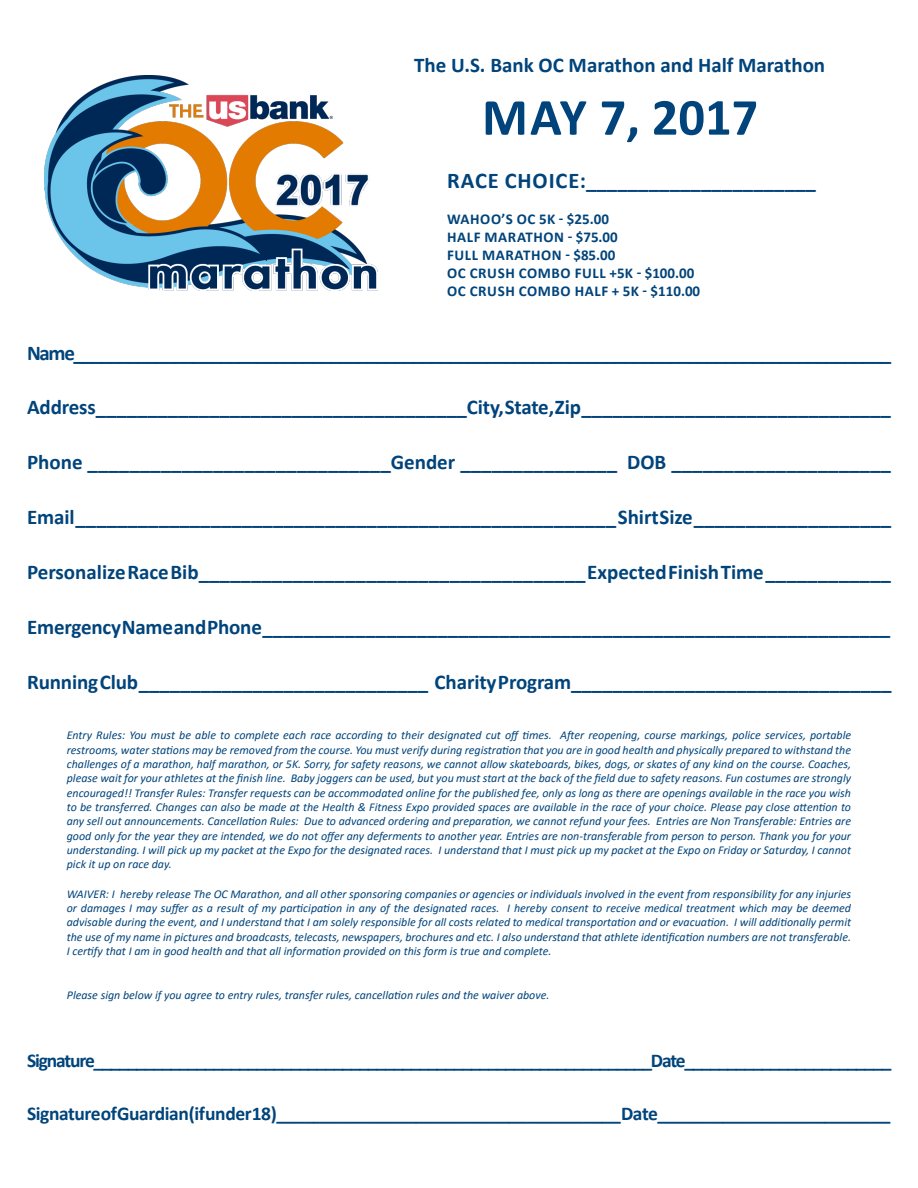
<style>
.page{position:relative;width:918px;height:1188px;background:#fff}
.page>*{position:absolute;margin:0;border:0;box-sizing:border-box;transform-origin:0 0}
.Paragraph_Style_2{font:700 52.5px "Calibri";color:#00447b}
.Paragraph_Style_2-2{font:700 21px "Calibri";letter-spacing:-.005em;color:#00447b}
.Paragraph_Style_3{font:700 19.5px "Calibri";letter-spacing:-.06em;color:#00447b}
.Paragraph_Style_3-2{font:700 19.5px "Calibri";letter-spacing:-.02em;color:#00447b}
.Paragraph_Style_2-3{font:700 15px "Calibri";letter-spacing:.04em;color:#00447b}
.Paragraph_Style_3-3{font:italic 12px/14.4px "Calibri";color:#00447b;text-align:justify}
.s1{font-size:22.5px}
</style>
<div class="page">
<img style="left:44px;top:75px;width:333px;height:216px">
<p class="Paragraph_Style_2-2" style="left:414px;top:50px;width:413px">The U.S. Bank OC Marathon and Half Marathon</p>
<p class="Paragraph_Style_2" style="left:482px;top:80px;width:278px">MAY 7, 2017</p>
<p class="Paragraph_Style_2-2" style="left:447px;top:166px;width:370px"><span class="s1">RACE CHOICE:</span>______________________</p>
<p class="Paragraph_Style_2-3" style="left:447px;top:208px;width:163px">WAHOO’S OC 5K - $25.00</p>
<p class="Paragraph_Style_2-3" style="left:447px;top:226px;width:172px">HALF MARATHON - $75.00</p>
<p class="Paragraph_Style_2-3" style="left:447px;top:244px;width:170px">FULL MARATHON - $85.00</p>
<p class="Paragraph_Style_2-3" style="left:447px;top:262px;width:249px">OC CRUSH COMBO FULL +5K - $100.00</p>
<p class="Paragraph_Style_2-3" style="left:447px;top:280px;width:255px">OC CRUSH COMBO HALF + 5K - $110.00</p>
<p class="Paragraph_Style_2-2" style="left:27px;top:338px;width:866px">Name _________________________________________________________________________________________</p>
<p class="Paragraph_Style_2-2" style="left:27px;top:393px;width:866px">Address____________________________________City, State, Zip ______________________________</p>
<p class="Paragraph_Style_2-2" style="left:27px;top:448px;width:865px">Phone _____________________________Gender _______________ DOB _____________________</p>
<p class="Paragraph_Style_2-2" style="left:27px;top:502px;width:866px">Email ____________________________________________________ Shirt Size ___________________</p>
<p class="Paragraph_Style_2-2" style="left:27px;top:557px;width:865px">Personalize Race Bib_____________________________________ Expected Finish Time ____________</p>
<p class="Paragraph_Style_2-2" style="left:27px;top:612px;width:865px">Emergency Name and Phone _____________________________________________________________</p>
<p class="Paragraph_Style_2-2" style="left:27px;top:667px;width:866px">Running Club ____________________________ Charity Program_______________________________</p>
<p class="Paragraph_Style_3-3" style="left:67px;top:728px;width:786px">Entry Rules: You must be able to complete each race according to their designated cut off times. After reopening, course markings, police services, portable restrooms, water stations may be removed from the course. You must verify during registration that you are in good health and physically prepared to withstand the challenges of a marathon, half marathon, or 5K. Sorry, for safety reasons, we cannot allow skateboards, bikes, dogs, or skates of any kind on the course. Coaches, please wait for your athletes at the finish line. Baby joggers can be used, but you must start at the back of the field due to safety reasons. Fun costumes are strongly encouraged!! Transfer Rules: Transfer requests can be accommodated online for the published fee, only as long as there are openings available in the race you wish to be transferred. Changes can also be made at the Health &amp; Fitness Expo provided spaces are available in the race of your choice. Please pay close attention to any sell out announcements. Cancellation Rules: Due to advanced ordering and preparation, we cannot refund your fees. Entries are Non Transferable: Entries are good only for the year they are intended, we do not offer any deferments to another year. Entries are non-transferable from person to person. Thank you for your understanding. I will pick up my packet at the Expo for the designated races. I understand that I must pick up my packet at the Expo on Friday or Saturday, I cannot pick it up on race day.</p>
<p class="Paragraph_Style_3-3" style="left:67px;top:886px;width:786px">WAIVER: I hereby release The OC Marathon, and all other sponsoring companies or agencies or individuals involved in the event from responsibility for any injuries or damages I may suffer as a result of my participation in any of the designated races. I hereby consent to receive medical treatment which may be deemed advisable during the event, and I understand that I am solely responsible for all costs related to medical transportation and or evacuation. I will additionally permit the use of my name in pictures and broadcasts, telecasts, newspapers, brochures and etc. I also understand that athlete identification numbers are not transferable.<br>I certify that I am in good health and that all information provided on this form is true and complete.</p>
<p class="Paragraph_Style_3-3" style="left:67px;top:987px;width:484px">Please sign below if you agree to entry rules, transfer rules, cancellation rules and the waiver above.</p>
<p class="Paragraph_Style_3" style="left:27px;top:1047px;width:866px">Signature _________________________________________________________________ Date________________________</p>
<p class="Paragraph_Style_3-2" style="left:27px;top:1100px;width:865px">Signature of Guardian (if under 18)_____________________________________ Date_________________________</p>
</div>
